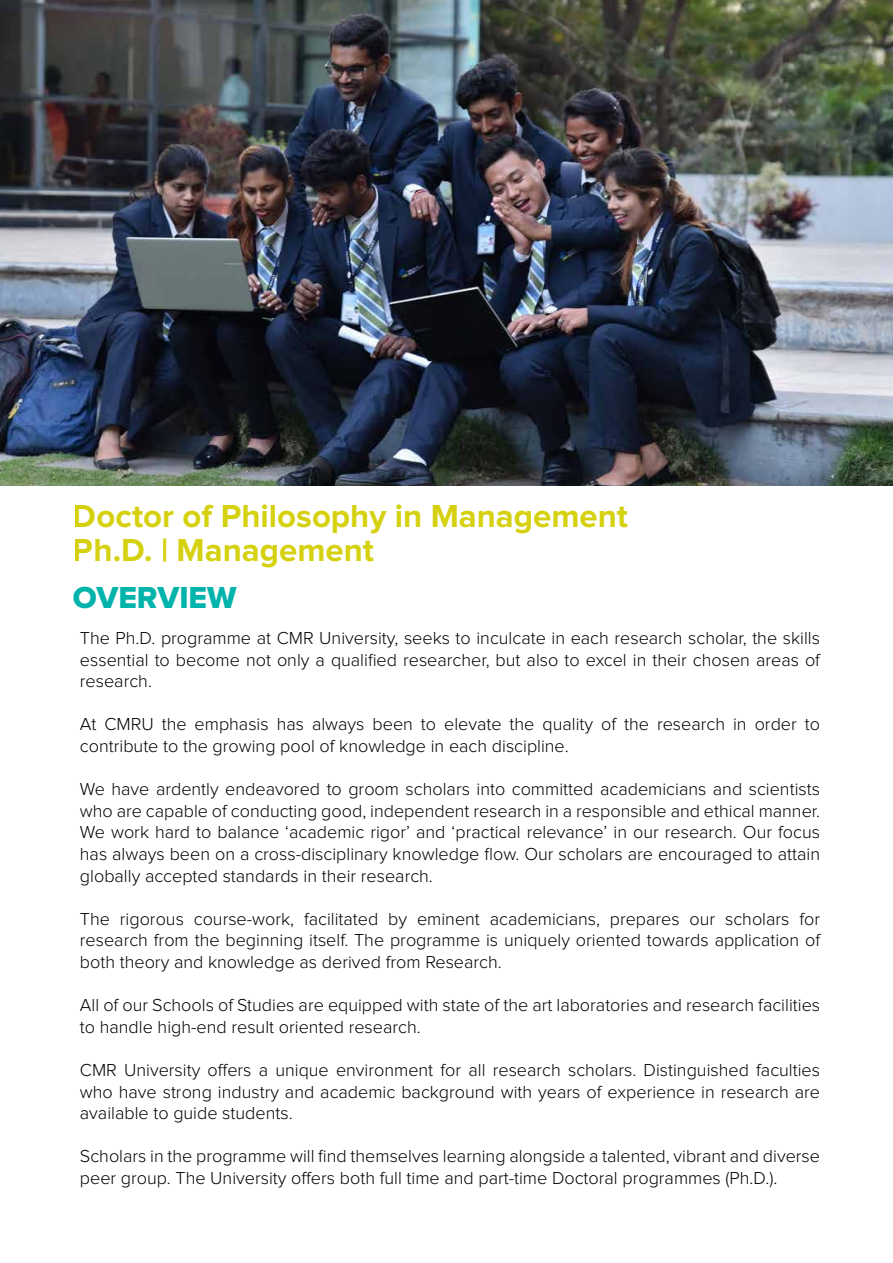
<style>
.page{position:relative;width:893px;height:1263px;background:#fff}
.page>*{position:absolute;margin:0;border:0;box-sizing:border-box;transform-origin:0 0}
.t1{font:700 33px/34.5px "Proxima Nova";color:#d5d10f}
.t2{font:31.5px "Proxima Nova Extrabld";color:#00b3ab}
.t3{font:300 18px/21.6px "Proxima Nova";color:#000;text-align:justify}
</style>
<div class="page">
<img style="left:0;top:0;width:893px;height:485px">
<hr style="left:892px;top:719px;width:1px;height:544px;background:#00b4ac">
<h1 class="t1" style="left:73px;top:500px;width:557px">Doctor of Philosophy in Management<br>Ph.D. | Management</h1>
<h2 class="t2" style="left:73px;top:583px;width:165px">OVERVIEW</h2>
<p class="t3" style="left:80px;top:628px;width:742px">The Ph.D. programme at CMR University, seeks to inculcate in each research scholar, the skills essential to become not only a qualified researcher, but also to excel in their chosen areas of research.</p>
<p class="t3" style="left:80px;top:714px;width:742px">At CMRU the emphasis has always been to elevate the quality of the research in order to contribute to the growing pool of knowledge in each discipline.</p>
<p class="t3" style="left:80px;top:779px;width:742px">We have ardently endeavored to groom scholars into committed academicians and scientists who are capable of conducting good, independent research in a responsible and ethical manner.<br>We work hard to balance ‘academic rigor’ and ‘practical relevance’ in our research. Our focus has always been on a cross-disciplinary knowledge flow. Our scholars are encouraged to attain globally accepted standards in their research.</p>
<p class="t3" style="left:80px;top:909px;width:742px">The rigorous course-work, facilitated by eminent academicians, prepares our scholars for research from the beginning itself. The programme is uniquely oriented towards application of both theory and knowledge as derived from Research.</p>
<p class="t3" style="left:80px;top:995px;width:742px">All of our Schools of Studies are equipped with state of the art laboratories and research facilities to handle high-end result oriented research.</p>
<p class="t3" style="left:80px;top:1060px;width:742px">CMR University offers a unique environment for all research scholars. Distinguished faculties who have strong industry and academic background with years of experience in research are available to guide students.</p>
<p class="t3" style="left:80px;top:1146px;width:742px">Scholars in the programme will find themselves learning alongside a talented, vibrant and diverse peer group. The University offers both full time and part-time Doctoral programmes (Ph.D.).</p>
</div>
